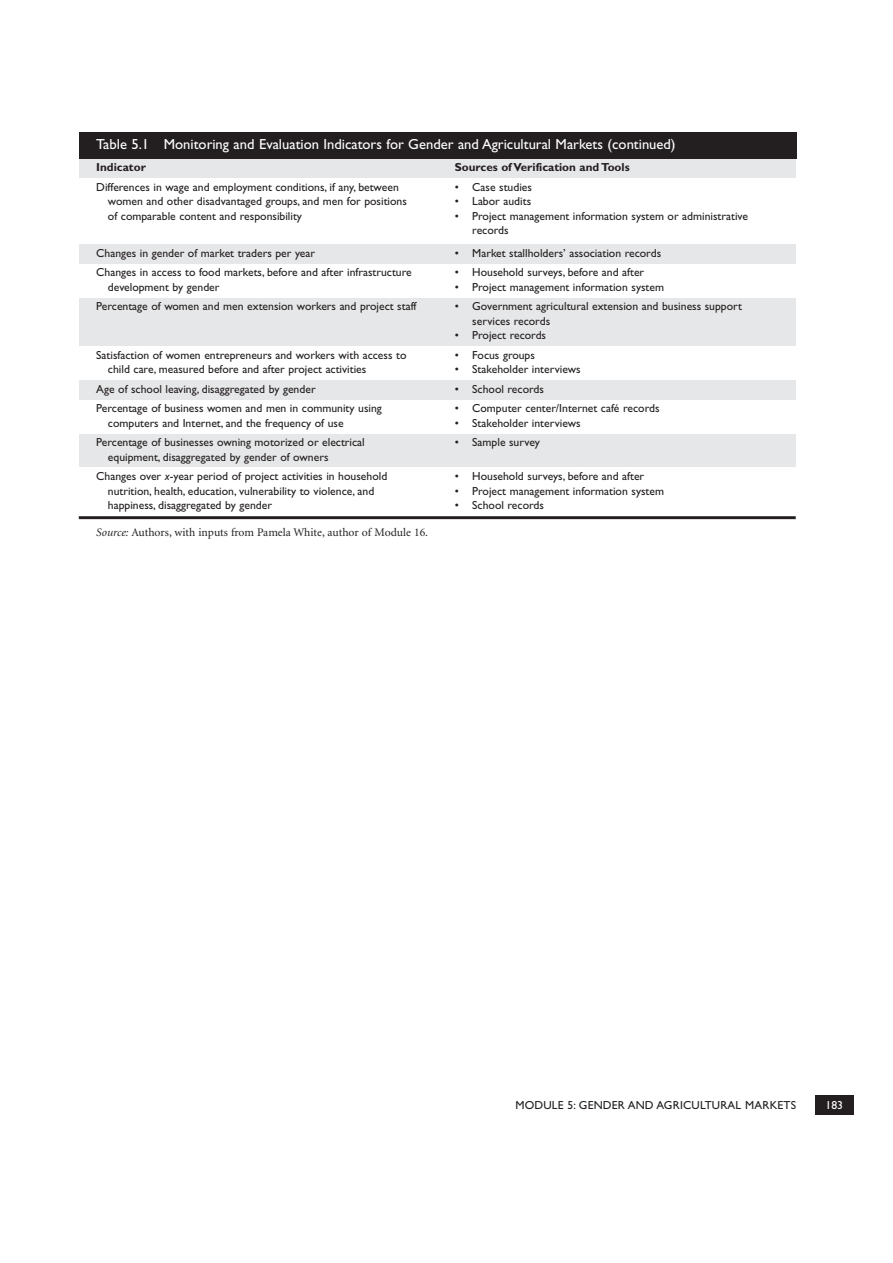
<style>
.page{position:relative;width:893px;height:1263px;background:#fff}
.page>*{position:absolute;margin:0;border:0;box-sizing:border-box;transform-origin:0 0}
.t1{font:14.55px "Gill Sans";color:#fff}
.t2{font:11.7px/14.5px "Gill Sans";color:#231f20}
.t3{font:11.7px "Minion";color:#231f20}
.t4{font:700 11.7px "Gill Sans";color:#231f20}
.t5{font:11.7px "Gill Sans";color:#fff}
.s1{font-style:italic}
</style>
<div class="page">
<div style="left:815px;top:1095px;width:38px;height:20px;background:#231f20"></div>
<div style="left:79px;top:159px;width:358px;height:19px;background:#e6e7e8"></div>
<div style="left:437px;top:159px;width:358px;height:19px;background:#e6e7e8"></div>
<div style="left:79px;top:244px;width:358px;height:20px;background:#e6e7e8"></div>
<div style="left:437px;top:244px;width:358px;height:20px;background:#e6e7e8"></div>
<div style="left:79px;top:298px;width:358px;height:48px;background:#e6e7e8"></div>
<div style="left:437px;top:298px;width:358px;height:48px;background:#e6e7e8"></div>
<div style="left:79px;top:380px;width:358px;height:20px;background:#e6e7e8"></div>
<div style="left:437px;top:380px;width:358px;height:20px;background:#e6e7e8"></div>
<div style="left:79px;top:434px;width:358px;height:34px;background:#e6e7e8"></div>
<div style="left:437px;top:434px;width:358px;height:34px;background:#e6e7e8"></div>
<hr style="left:79px;top:516px;width:716px;height:3px;background:#231f20">
<div style="left:79px;top:133px;width:717px;height:26px;background:#231f20"></div>
<p class="t1" style="left:96px;top:139px;width:580px">Table 5.1 Monitoring and Evaluation Indicators for Gender and Agricultural Markets (continued)</p>
<p class="t4" style="left:96px;top:163px;width:51px">Indicator</p>
<p class="t4" style="left:455px;top:163px;width:176px">Sources of Verification and Tools</p>
<p class="t2" style="left:108px;top:181px;width:300px;text-indent:-12px">Differences in wage and employment conditions, if any, between women and other disadvantaged groups, and men for positions of comparable content and responsibility</p>
<p class="t2" style="left:455px;top:181px;width:79px">• Case studies</p>
<p class="t2" style="left:455px;top:195px;width:78px">• Labor audits</p>
<p class="t2" style="left:472px;top:210px;width:277px;text-indent:-18px">• Project management information system or administrative records</p>
<p class="t2" style="left:96px;top:247px;width:220px">Changes in gender of market traders per year</p>
<p class="t2" style="left:455px;top:247px;width:208px">• Market stallholders’ association records</p>
<p class="t2" style="left:108px;top:266px;width:305px;text-indent:-12px">Changes in access to food markets, before and after infrastructure development by gender</p>
<p class="t2" style="left:455px;top:266px;width:191px">• Household surveys, before and after</p>
<p class="t2" style="left:455px;top:281px;width:211px">• Project management information system</p>
<p class="t2" style="left:96px;top:300px;width:322px">Percentage of women and men extension workers and project staff</p>
<p class="t2" style="left:472px;top:300px;width:271px;text-indent:-18px">• Government agricultural extension and business support services records</p>
<p class="t2" style="left:455px;top:329px;width:93px">• Project records</p>
<p class="t2" style="left:108px;top:349px;width:300px;text-indent:-12px">Satisfaction of women entrepreneurs and workers with access to child care, measured before and after project activities</p>
<p class="t2" style="left:455px;top:349px;width:82px">• Focus groups</p>
<p class="t2" style="left:455px;top:363px;width:127px">• Stakeholder interviews</p>
<p class="t2" style="left:96px;top:383px;width:221px">Age of school leaving, disaggregated by gender</p>
<p class="t2" style="left:455px;top:383px;width:91px">• School records</p>
<p class="t2" style="left:108px;top:402px;width:275px;text-indent:-12px">Percentage of business women and men in community using computers and Internet, and the frequency of use</p>
<p class="t2" style="left:455px;top:402px;width:206px">• Computer center/Internet café records</p>
<p class="t2" style="left:455px;top:417px;width:127px">• Stakeholder interviews</p>
<p class="t2" style="left:108px;top:436px;width:258px;text-indent:-12px">Percentage of businesses owning motorized or electrical equipment, disaggregated by gender of owners</p>
<p class="t2" style="left:455px;top:436px;width:87px">• Sample survey</p>
<p class="t2" style="left:108px;top:470px;width:281px;text-indent:-12px">Changes over <span class="s1">x</span>-year period of project activities in household nutrition, health, education, vulnerability to violence, and happiness, disaggregated by gender</p>
<p class="t2" style="left:455px;top:470px;width:191px">• Household surveys, before and after</p>
<p class="t2" style="left:455px;top:485px;width:211px">• Project management information system</p>
<p class="t2" style="left:455px;top:499px;width:91px">• School records</p>
<p class="t3" style="left:96px;top:528px;width:333px"><span class="s1">Source:</span> Authors, with inputs from Pamela White, author of Module 16.</p>
<p class="t2" style="left:515px;top:1099px;width:282px">MODULE 5: GENDER AND AGRICULTURAL MARKETS</p>
<p class="t5" style="left:825px;top:1101px;width:19px">183</p>
</div>
